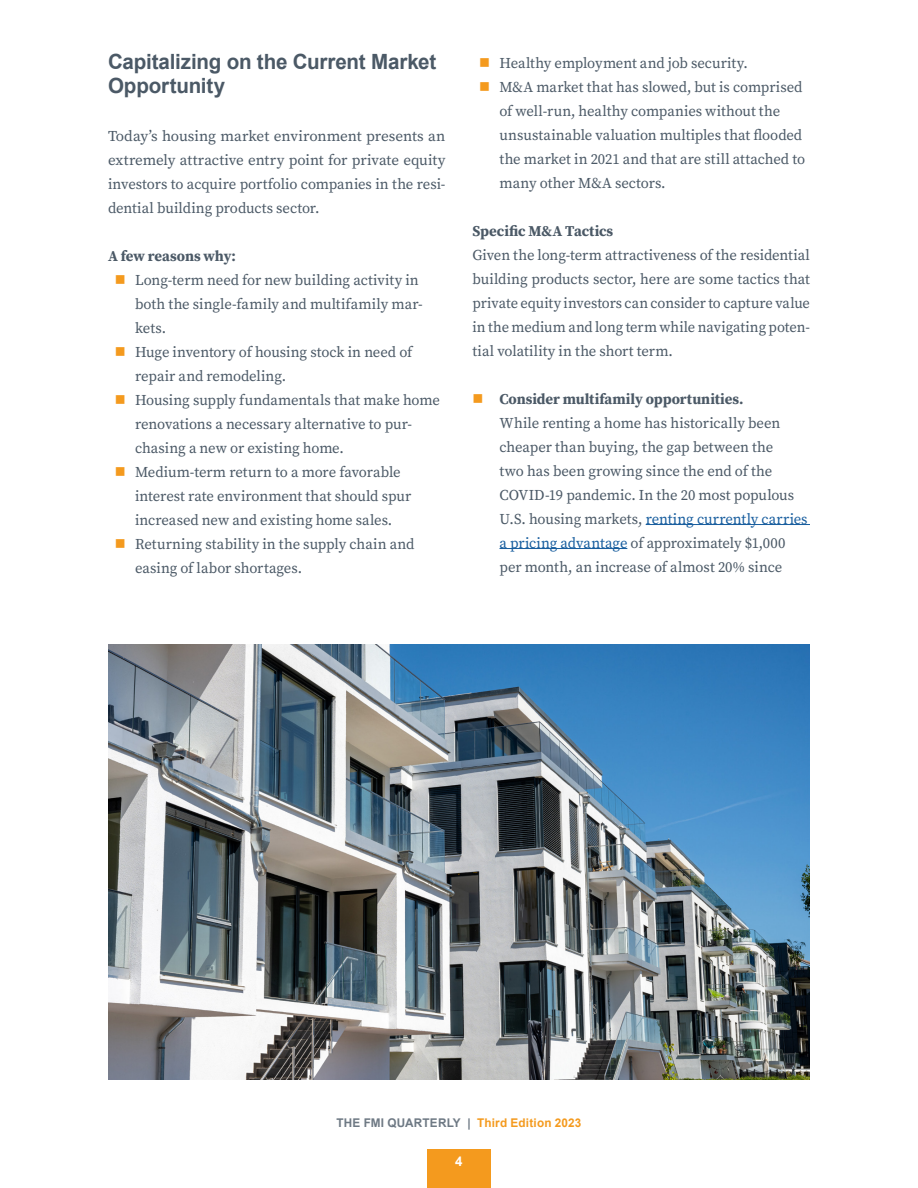
<style>
.page{position:relative;width:918px;height:1188px;background:#fff}
.page>*{position:absolute;margin:0;border:0;box-sizing:border-box;transform-origin:0 0}
.t1{font:700 21px "Arial";letter-spacing:-.01em;color:#4b5966}
.t2{font:15px/24px "Source Serif Pro";letter-spacing:-.005em;color:#4b5966}
.t3{font:700 15px "Source Serif Pro";letter-spacing:-.005em;color:#4b5966}
.t4{font:700 13.5px "Arial";color:#fff}
.t5{font:700 12px "Arial";letter-spacing:.015em;color:#6e7984}
.s1{font-weight:700}
.s2{color:#175d9e}
.s3{color:#f49a1e}
</style>
<div class="page">
<div style="left:427px;top:1149px;width:64px;height:39px;background:#f49a1e"></div>
<hr style="left:646px;top:524px;width:164px;height:1px;background:#175d9e">
<hr style="left:500px;top:548px;width:127px;height:1px;background:#175d9e">
<img style="left:108px;top:645px;width:702px;height:435px">
<p class="t1" style="left:108px;top:47px;width:330px">Capitalizing on the Current Market</p>
<p class="t1" style="left:108px;top:71px;width:119px">Opportunity</p>
<p class="t2" style="left:108px;top:124px;width:339px;text-align:justify">Today’s housing market environment presents an extremely attractive entry point for private equity investors to acquire portfolio companies in the resi&shy;dential building products sector.</p>
<p class="t3" style="left:108px;top:246px;width:129px">A few reasons why:</p>
<p class="t2" style="left:135px;top:268px;width:289px">Long-term need for new building activity in both the single-family and multifamily mar&shy;kets.</p>
<p class="t2" style="left:135px;top:340px;width:279px">Huge inventory of housing stock in need of repair and remodeling.</p>
<p class="t2" style="left:135px;top:388px;width:306px">Housing supply fundamentals that make home renovations a necessary alternative to pur&shy;chasing a new or existing home.</p>
<p class="t2" style="left:135px;top:460px;width:278px">Medium-term return to a more favorable interest rate environment that should spur increased new and existing home sales.</p>
<p class="t2" style="left:135px;top:532px;width:281px">Returning stability in the supply chain and easing of labor shortages.</p>
<p class="t2" style="left:500px;top:51px;width:250px">Healthy employment and job security.</p>
<p class="t2" style="left:500px;top:75px;width:307px">M&amp;A market that has slowed, but is comprised of well-run, healthy companies without the unsustainable valuation multiples that flooded the market in 2021 and that are still attached to many other M&amp;A sectors.</p>
<p class="t3" style="left:472px;top:220px;width:142px">Specific M&amp;A Tactics</p>
<p class="t2" style="left:472px;top:243px;width:339px;text-align:justify">Given the long-term attractiveness of the residential building products sector, here are some tactics that private equity investors can consider to capture value in the medium and long term while navigating poten&shy;tial volatility in the short term.</p>
<p class="t2" style="left:500px;top:387px;width:310px"><span class="s1">Consider multifamily opportunities.<br></span>While renting a home has historically been cheaper than buying, the gap between the<br>two has been growing since the end of the COVID-19 pandemic. In the 20 most populous U.S. housing markets, <span class="s2">renting currently carries a pricing advantage</span> of approximately $1,000 per month, an increase of almost 20% since</p>
<p class="t5" style="left:337px;top:1114px;width:246px">THE FMI QUARTERLY | <span class="s3">Third Edition 2023</span></p>
<p class="t4" style="left:455px;top:1152px;width:9px">4</p>
</div>
